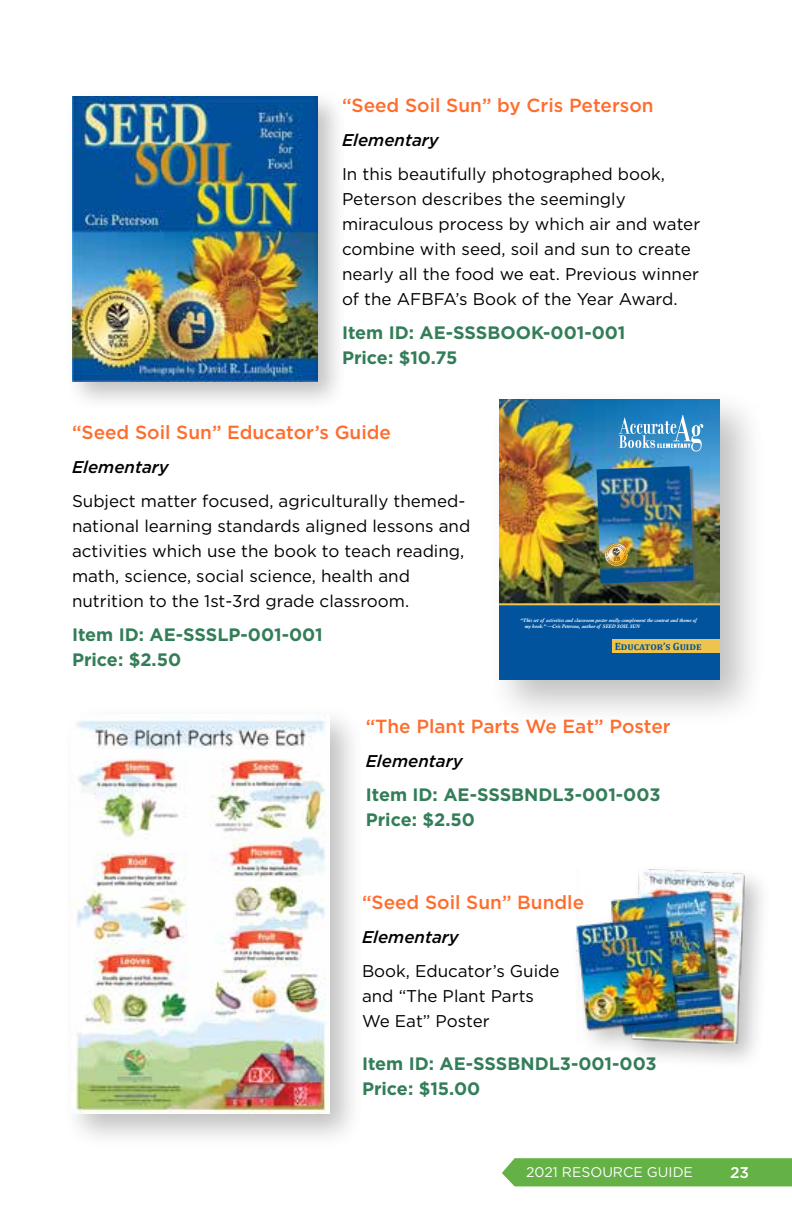
<style>
.page{position:relative;width:792px;height:1224px;background:#fff}
.page>*{position:absolute;margin:0;border:0;box-sizing:border-box;transform-origin:0 0}
.t1{font:500 19px "Gotham";color:#ff6d2d}
.t2{font:700 18px/25px "Gotham";color:#337d58}
.t3{font:17px/25px "Gotham";color:#000}
.t4{font:italic 500 17px "Gotham";color:#000}
.t5{font:500 15.6px "Gotham";color:#fff}
.t6{font:14px "Gotham";color:#fff}
.t7{font:700 10.6px "Cambria";color:#00539c}
.t8{font:italic 700 5.2px/6.2px "Calisto";color:#fff}
</style>
<div class="page">
<div style="left:502px;top:1158px;width:290px;height:28px;background:#64b145"></div>
<div style="left:63px;top:88px;width:285px;height:324px;background:#000;opacity:.25"></div>
<img style="left:72px;top:96px;width:245px;height:285px">
<div style="left:569px;top:862px;width:203px;height:210px;background:#000;opacity:.25"></div>
<img style="left:576px;top:869px;width:168px;height:175px">
<div style="left:486px;top:386px;width:282px;height:342px;background:#000;opacity:.25"></div>
<img style="left:499px;top:399px;width:221px;height:204px">
<div style="left:499px;top:605px;width:221px;height:75px;background:#00539c"></div>
<hr style="left:499px;top:603px;width:221px;height:2px;background:#efc44e">
<div style="left:613px;top:639px;width:107px;height:14px;background:#efc44e"></div>
<svg style="left:619px;top:415px;width:84px;height:37px;background:#5da2d1"></svg>
<div style="left:597px;top:467px;width:101px;height:121px;background:#595b5d;opacity:.75"></div>
<img style="left:597px;top:466px;width:97px;height:118px">
<svg style="left:604px;top:543px;width:24px;height:24px"></svg>
<div style="left:62px;top:705px;width:303px;height:445px;background:#000;opacity:.25"></div>
<img style="left:72px;top:715px;width:257px;height:399px">
<p class="t1" style="left:342px;top:93px;width:313px">“Seed Soil Sun” by Cris Peterson</p>
<p class="t4" style="left:342px;top:129px;width:98px">Elementary</p>
<p class="t3" style="left:342px;top:161px;width:360px">In this beautifully photographed book, Peterson describes the seemingly miraculous process by which air and water combine with seed, soil and sun to create nearly all the food we eat. Previous winner of the AFBFA’s Book of the Year Award.</p>
<p class="t2" style="left:342px;top:319px;width:285px">Item ID: AE-SSSBOOK-001-001<br>Price: $10.75</p>
<p class="t1" style="left:72px;top:420px;width:321px">“Seed Soil Sun” Educator’s Guide</p>
<p class="t4" style="left:72px;top:456px;width:98px">Elementary</p>
<p class="t3" style="left:72px;top:488px;width:400px">Subject matter focused, agriculturally themed&shy;national learning standards aligned lessons and activities which use the book to teach reading, math, science, social science, health and nutrition to the 1st-3rd grade classroom.</p>
<p class="t2" style="left:72px;top:622px;width:252px">Item ID: AE-SSSLP-001-001<br>Price: $2.50</p>
<p class="t8" style="left:525px;top:617px;width:173px;text-indent:-5px">“This set of activities and classroom poster really complement the content and theme of my book.” —Cris Peterson, author of SEED SOIL SUN</p>
<p class="t7" style="left:615px;top:639px;width:88px">Educator’s Guide</p>
<p class="t1" style="left:366px;top:713px;width:307px">“The Plant Parts We Eat” Poster</p>
<p class="t4" style="left:366px;top:749px;width:98px">Elementary</p>
<p class="t2" style="left:366px;top:781px;width:296px">Item ID: AE-SSSBNDL3-001-003<br>Price: $2.50</p>
<p class="t1" style="left:362px;top:890px;width:224px">“Seed Soil Sun” Bundle</p>
<p class="t4" style="left:362px;top:926px;width:98px">Elementary</p>
<p class="t3" style="left:362px;top:958px;width:199px">Book, Educator’s Guide and “The Plant Parts<br>We Eat” Poster</p>
<p class="t2" style="left:362px;top:1051px;width:296px">Item ID: AE-SSSBNDL3-001-003<br>Price: $15.00</p>
<p class="t6" style="left:526px;top:1163px;width:168px">2021 RESOURCE GUIDE</p>
<p class="t5" style="left:730px;top:1162px;width:20px">23</p>
</div>
